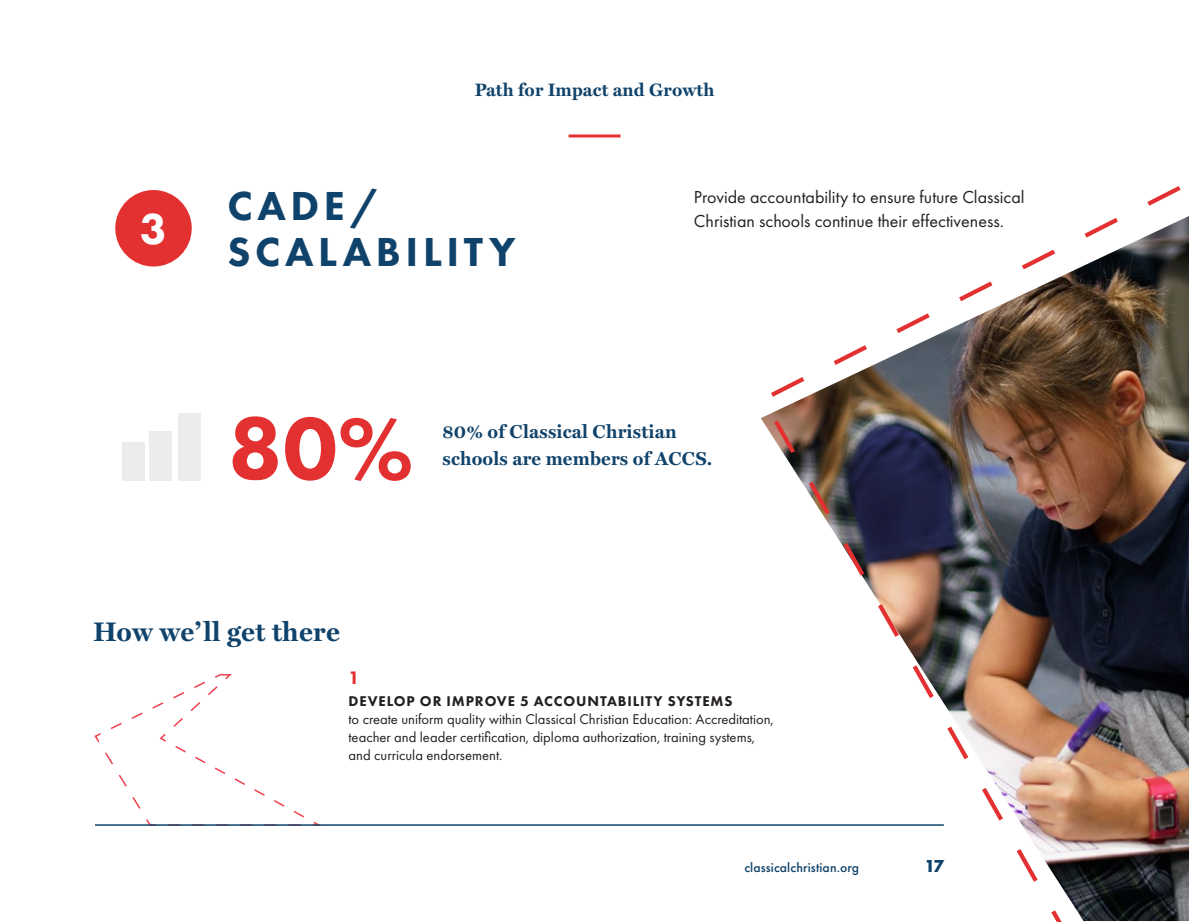
<style>
.page{position:relative;width:1189px;height:922px;background:#fff}
.page>*{position:absolute;margin:0;border:0;box-sizing:border-box;transform-origin:0 0}
.t1{font:800 91.5px "Futura PT";color:#e33030}
.t2{font:800 45px "Futura PT";color:#fff}
.t3{font:800 42px/46.5px "Futura PT";letter-spacing:.11em;color:#10436b}
.t4{font:700 27px "Miller Text";letter-spacing:.01em;color:#10436b}
.t5{font:700 18.75px "Miller Text";letter-spacing:.01em;color:#10436b}
.t6{font:800 18.75px "Futura PT";color:#e33030}
.t7{font:18px/24px "Futura PT";color:#231f20}
.t8{font:700 18px "Miller Text";letter-spacing:.01em;color:#10436b}
.t9{font:700 18px "Futura PT";color:#10436b}
.t10{font:14.7px/18px "Futura PT";color:#231f20}
.t11{font:800 14.7px "Futura PT";letter-spacing:.06em;color:#231f20}
.t12{font:500 13.65px "Futura PT";letter-spacing:.01em;color:#10436b}
</style>
<div class="page">
<img style="left:761px;top:216px;width:428px;height:704px">
<img style="left:771px;top:186px;width:410px;height:735px">
<div style="left:122px;top:442px;width:22px;height:39px;background:#ececee"></div>
<div style="left:149px;top:431px;width:23px;height:50px;background:#ececee"></div>
<div style="left:178px;top:413px;width:22px;height:68px;background:#ececee"></div>
<div style="left:115px;top:190px;width:77px;height:76px;background:#e33030;border-radius:50%"></div>
<hr style="left:569px;top:134px;width:52px;height:3px;background:#e33030">
<svg style="left:94px;top:673px;width:231px;height:153px"></svg>
<hr style="left:95px;top:824px;width:849px;height:1px;background:#10436b">
<h2 class="t2" style="left:140px;top:201px;width:28px">3</h2>
<p class="t8" style="left:475px;top:75px;width:241px">Path for Impact and Growth</p>
<h3 class="t3" style="left:227px;top:182px;width:290px">CADE/<br>SCALABILITY</h3>
<p class="t7" style="left:694px;top:185px;width:332px">Provide accountability to ensure future Classical<br>Christian schools continue their effectiveness.</p>
<h1 class="t1" style="left:228px;top:391px;width:188px">80%</h1>
<p class="t5" style="left:442px;top:417px;width:236px">80% of Classical Christian</p>
<p class="t5" style="left:442px;top:444px;width:271px">schools are members of ACCS.</p>
<h3 class="t4" style="left:93px;top:610px;width:248px">How we’ll get there</h3>
<p class="t6" style="left:348px;top:666px;width:13px">1</p>
<p class="t11" style="left:349px;top:691px;width:385px">DEVELOP OR IMPROVE 5 ACCOUNTABILITY SYSTEMS</p>
<p class="t10" style="left:348px;top:709px;width:427px">to create uniform quality within Classical Christian Education: Accreditation, teacher and leader certification, diploma authorization, training systems, and curricula endorsement.</p>
<p class="t12" style="left:744px;top:858px;width:116px">classicalchristian.org</p>
<p class="t9" style="left:924px;top:854px;width:21px">17</p>
</div>
